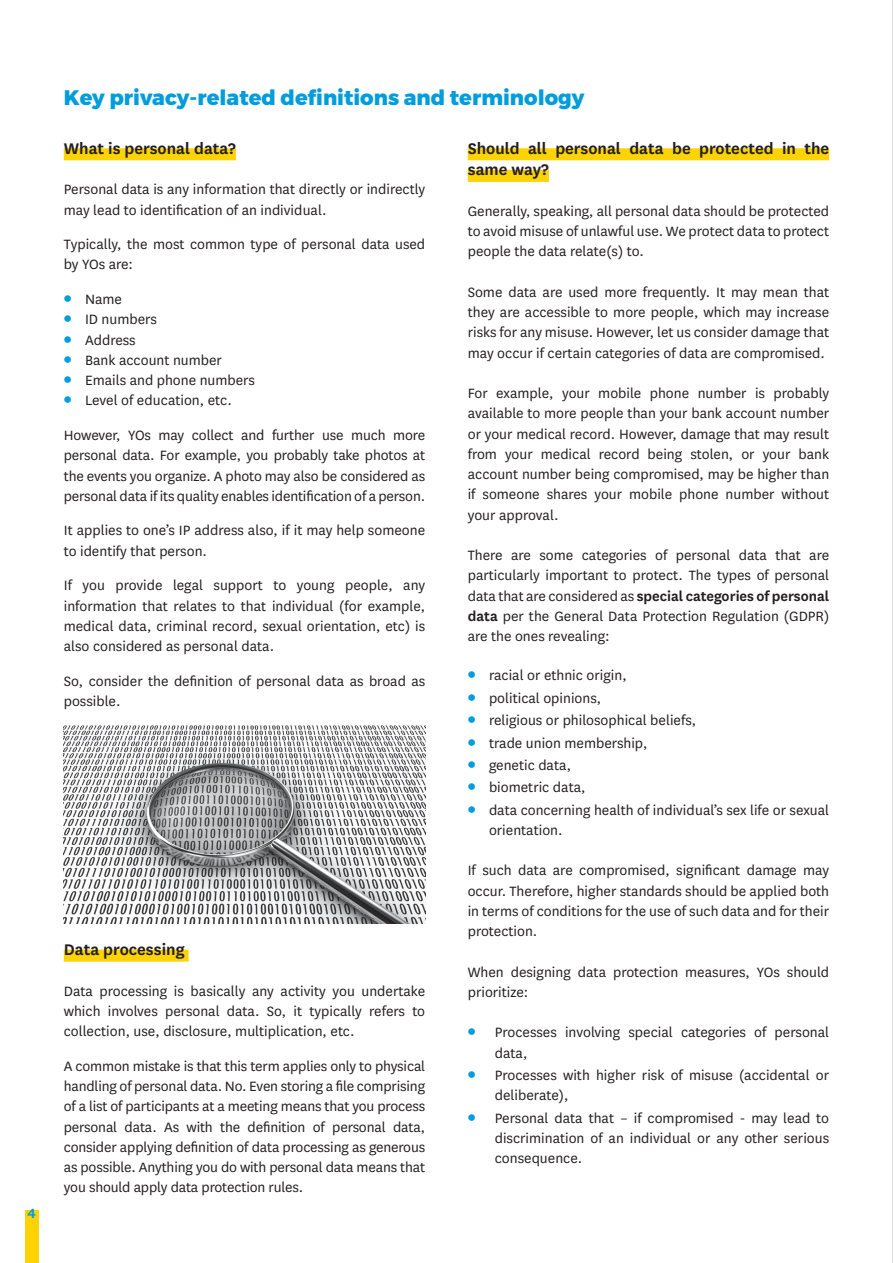
<style>
.page{position:relative;width:893px;height:1263px;background:#fff}
.page>*{position:absolute;margin:0;border:0;box-sizing:border-box;transform-origin:0 0}
.t1{font:800 21px "Montserrat";color:#009ddc}
.t2{font:600 18px/21.6px "National";color:#231f20}
.t3{font:15.75px/20.2px "National";color:#231f20;text-align:justify}
.t4{font:700 15px "National";color:#009ddc}
.s1{font-weight:900;font-size:19.5px;color:#009ddc}
.s2{font-weight:600}
</style>
<div class="page">
<img style="left:64px;top:726px;width:361px;height:197px">
<div style="left:25px;top:1210px;width:14px;height:53px;background:#fed304"></div>
<hr style="left:892px;top:0;width:1px;height:1263px;background:#d1d2d4">
<div style="left:64px;top:148px;width:172px;height:12px;background:#fed304"></div>
<div style="left:468px;top:148px;width:361px;height:12px;background:#fed304"></div>
<div style="left:468px;top:170px;width:81px;height:12px;background:#fed304"></div>
<div style="left:64px;top:950px;width:125px;height:12px;background:#fed304"></div>
<p class="t4" style="left:28px;top:1201px;width:10px">4</p>
<h1 class="t1" style="left:64px;top:85px;width:522px">Key privacy-related definitions and terminology</h1>
<p class="t2" style="left:64px;top:136px;width:174px">What is personal data?</p>
<p class="t3" style="left:64px;top:179px;width:363px">Personal data is any information that directly or indirectly may lead to identification of an individual.</p>
<p class="t3" style="left:64px;top:234px;width:363px">Typically, the most common type of personal data used by YOs are:</p>
<p class="t3" style="left:64px;top:288px;width:60px"><span class="s1">•</span> Name</p>
<p class="t3" style="left:64px;top:309px;width:95px"><span class="s1">•</span> ID numbers</p>
<p class="t3" style="left:64px;top:329px;width:73px"><span class="s1">•</span> Address</p>
<p class="t3" style="left:64px;top:349px;width:160px"><span class="s1">•</span> Bank account number</p>
<p class="t3" style="left:64px;top:369px;width:193px"><span class="s1">•</span> Emails and phone numbers</p>
<p class="t3" style="left:64px;top:382px;width:363px;line-height:34.7px"><span class="s1">•</span> Level of education, etc.<br>However, YOs may collect and further use much more</p>
<p class="t3" style="left:64px;top:445px;width:363px">personal data. For example, you probably take photos at the events you organize. A photo may also be considered as personal data if its quality enables identification of a person.</p>
<p class="t3" style="left:64px;top:520px;width:363px">It applies to one’s IP address also, if it may help someone to identify that person.</p>
<p class="t3" style="left:64px;top:575px;width:363px">If you provide legal support to young people, any information that relates to that individual (for example, medical data, criminal record, sexual orientation, etc) is also considered as personal data.</p>
<p class="t3" style="left:64px;top:670px;width:363px">So, consider the definition of personal data as broad as possible.</p>
<p class="t2" style="left:64px;top:938px;width:122px">Data processing</p>
<p class="t3" style="left:64px;top:980px;width:363px">Data processing is basically any activity you undertake which involves personal data. So, it typically refers to collection, use, disclosure, multiplication, etc.</p>
<p class="t3" style="left:64px;top:1055px;width:363px">A common mistake is that this term applies only to physical handling of personal data. No. Even storing a file comprising of a list of participants at a meeting means that you process personal data. As with the definition of personal data, consider applying definition of data processing as generous as possible. Anything you do with personal data means that you should apply data protection rules.</p>
<p class="t2" style="left:468px;top:136px;width:363px">Should all personal data be protected in the same way?</p>
<p class="t3" style="left:468px;top:200px;width:363px">Generally, speaking, all personal data should be protected to avoid misuse of unlawful use. We protect data to protect people the data relate(s) to.</p>
<p class="t3" style="left:468px;top:281px;width:363px">Some data are used more frequently. It may mean that they are accessible to more people, which may increase risks for any misuse. However, let us consider damage that may occur if certain categories of data are compromised.</p>
<p class="t3" style="left:468px;top:383px;width:363px">For example, your mobile phone number is probably available to more people than your bank account number or your medical record. However, damage that may result from your medical record being stolen, or your bank account number being compromised, may be higher than if someone shares your mobile phone number without your approval.</p>
<p class="t3" style="left:468px;top:545px;width:363px">There are some categories of personal data that are particularly important to protect. The types of personal data that are considered as <span class="s2">special categories of personal data</span> per the General Data Protection Regulation (GDPR) are the ones revealing:</p>
<p class="t3" style="left:468px;top:665px;width:161px"><span class="s1">•</span> racial or ethnic origin,</p>
<p class="t3" style="left:468px;top:687px;width:135px"><span class="s1">•</span> political opinions,</p>
<p class="t3" style="left:468px;top:709px;width:230px"><span class="s1">•</span> religious or philosophical beliefs,</p>
<p class="t3" style="left:468px;top:732px;width:181px"><span class="s1">•</span> trade union membership,</p>
<p class="t3" style="left:468px;top:754px;width:105px"><span class="s1">•</span> genetic data,</p>
<p class="t3" style="left:468px;top:777px;width:119px"><span class="s1">•</span> biometric data,</p>
<p class="t3" style="left:489px;top:799px;width:342px;text-indent:-21px"><span class="s1">•</span> data concerning health of individual’s sex life or sexual orientation.</p>
<p class="t3" style="left:468px;top:860px;width:363px">If such data are compromised, significant damage may occur. Therefore, higher standards should be applied both in terms of conditions for the use of such data and for their protection.</p>
<p class="t3" style="left:468px;top:961px;width:363px">When designing data protection measures, YOs should prioritize:</p>
<p class="t3" style="left:495px;top:1022px;width:336px;text-indent:-27px"><span class="s1">•</span> Processes involving special categories of personal data,</p>
<p class="t3" style="left:495px;top:1064px;width:336px;text-indent:-27px"><span class="s1">•</span> Processes with higher risk of misuse (accidental or deliberate),</p>
<p class="t3" style="left:495px;top:1107px;width:336px;text-indent:-27px"><span class="s1">•</span> Personal data that – if compromised - may lead to discrimination of an individual or any other serious consequence.</p>
</div>
